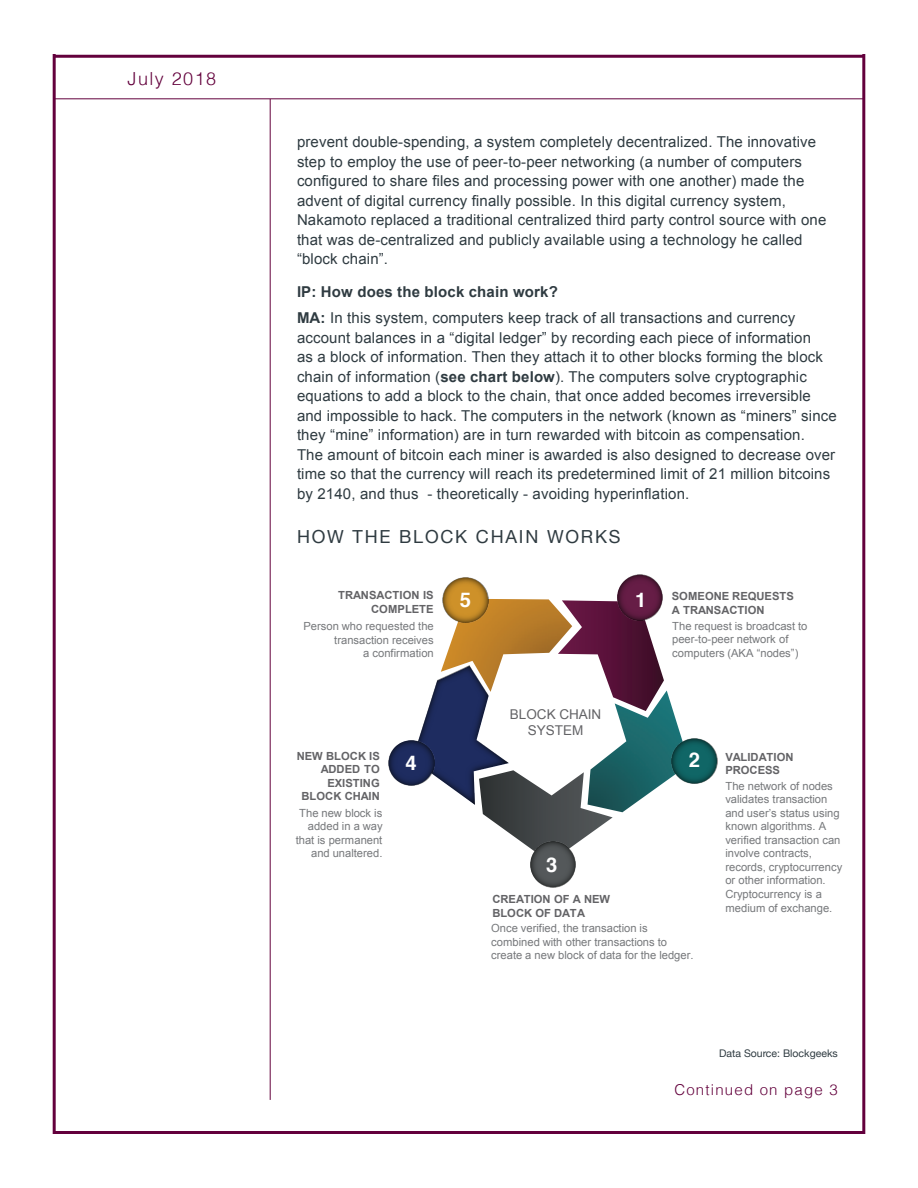
<style>
.page{position:relative;width:918px;height:1188px;background:#fff}
.page>*{position:absolute;margin:0;border:0;box-sizing:border-box;transform-origin:0 0}
.t1{font:700 20.25px "Helvetica";color:#fff}
.t2{font:18px "Helvetica Neue";letter-spacing:.1em;color:#2f3b41}
.t3{font:300 18px "Helvetica";letter-spacing:.08em;color:#63003c}
.t4{font:15px/19.5px "Arial";letter-spacing:.01em;color:#2f3b41}
.t5{font:300 15px "Helvetica";letter-spacing:.08em;color:#63003c}
.t6{font:13.5px/16.2px "Arial";color:#636366;text-align:center}
.t7{font:11.25px/13.5px "Arial";color:#76787b}
.t8{font:700 11.25px/13.5px "Arial";color:#636366}
.t9{font:11.25px "Arial";color:#76787b}
.t10{font:10.5px "Helvetica Neue";color:#2f3b41}
.s1{font-weight:700}
</style>
<div class="page">
<hr style="left:54px;top:99px;width:810px;height:1px;background:#63003c">
<hr style="left:54px;top:1131px;width:810px;height:3px;background:#63003c">
<hr style="left:54px;top:55px;width:810px;height:3px;background:#63003c">
<hr style="left:53px;top:54px;width:3px;height:1080px;background:#63003c">
<hr style="left:862px;top:54px;width:3px;height:1080px;background:#63003c">
<hr style="left:270px;top:99px;width:1px;height:1001px;background:#63003c">
<svg style="left:418px;top:599px;width:264px;height:249px"></svg>
<img style="left:617px;top:575px;width:46px;height:45px">
<img style="left:443px;top:578px;width:45px;height:45px">
<img style="left:388px;top:740px;width:46px;height:46px">
<img style="left:672px;top:738px;width:45px;height:46px">
<img style="left:530px;top:842px;width:46px;height:45px">
<p class="t3" style="left:128px;top:64px;width:90px">July 2018</p>
<p class="t4" style="left:297px;top:132px;width:531px">prevent double-spending, a system completely decentralized. The innovative step to employ the use of peer-to-peer networking (a number of computers configured to share files and processing power with one another) made the advent of digital currency finally possible. In this digital currency system, Nakamoto replaced a traditional centralized third party control source with one that was de-centralized and publicly available using a technology he called “block chain”.</p>
<p class="t4" style="left:297px;top:279px;width:500px;line-height:26.2px"><span class="s1">IP: How does the block chain work?<br>MA:</span> In this system, computers keep track of all transactions and currency</p>
<p class="t4" style="left:297px;top:328px;width:541px">account balances in a “digital ledger” by recording each piece of information<br>as a block of information. Then they attach it to other blocks forming the block chain of information (<span class="s1">see chart below</span>). The computers solve cryptographic equations to add a block to the chain, that once added becomes irreversible and impossible to hack. The computers in the network (known as “miners” since they “mine” information) are in turn rewarded with bitcoin as compensation.<br>The amount of bitcoin each miner is awarded is also designed to decrease over time so that the currency will reach its predetermined limit of 21 million bitcoins by 2140, and thus - theoretically - avoiding hyperinflation.</p>
<p class="t2" style="left:297px;top:524px;width:325px">HOW THE BLOCK CHAIN WORKS</p>
<p class="t8" style="left:338px;top:589px;width:97px;text-align:right">TRANSACTION IS<br>COMPLETE</p>
<p class="t7" style="left:303px;top:620px;width:132px;text-align:right">Person who requested the transaction receives<br>a confirmation</p>
<h1 class="t1" style="left:460px;top:583px;width:13px">5</h1>
<h1 class="t1" style="left:635px;top:583px;width:13px">1</h1>
<p class="t8" style="left:297px;top:750px;width:85px;text-align:right">NEW BLOCK IS<br>ADDED TO<br>EXISTING<br>BLOCK CHAIN</p>
<p class="t7" style="left:296px;top:806px;width:88px;text-align:right">The new block is added in a way that is permanent and unaltered.</p>
<h1 class="t1" style="left:406px;top:747px;width:13px">4</h1>
<p class="t6" style="left:510px;top:706px;width:93px">BLOCK CHAIN<br>SYSTEM</p>
<h1 class="t1" style="left:546px;top:849px;width:13px">3</h1>
<p class="t8" style="left:492px;top:893px;width:119px">CREATION OF A NEW<br>BLOCK OF DATA</p>
<p class="t8" style="left:672px;top:590px;width:124px">SOMEONE REQUESTS<br>A TRANSACTION</p>
<p class="t7" style="left:672px;top:619px;width:137px">The request is broadcast to peer-to-peer network of</p>
<p class="t9" style="left:672px;top:646px;width:128px">computers (AKA “nodes”)</p>
<h1 class="t1" style="left:689px;top:743px;width:13px">2</h1>
<p class="t8" style="left:725px;top:751px;width:70px">VALIDATION<br>PROCESS</p>
<p class="t7" style="left:725px;top:779px;width:109px">The network of nodes validates transaction</p>
<p class="t9" style="left:725px;top:806px;width:116px">and user’s status using</p>
<p class="t7" style="left:725px;top:820px;width:118px">known algorithms. A verified transaction can involve contracts, records, cryptocurrency or other information.<br>Cryptocurrency is a medium of exchange.</p>
<p class="t7" style="left:491px;top:922px;width:204px">Once verified, the transaction is combined with other transactions to create a new block of data for the ledger.</p>
<p class="t10" style="left:719px;top:1045px;width:120px">Data Source: Blockgeeks</p>
<p class="t5" style="left:674px;top:1077px;width:165px">Continued on page 3</p>
</div>
